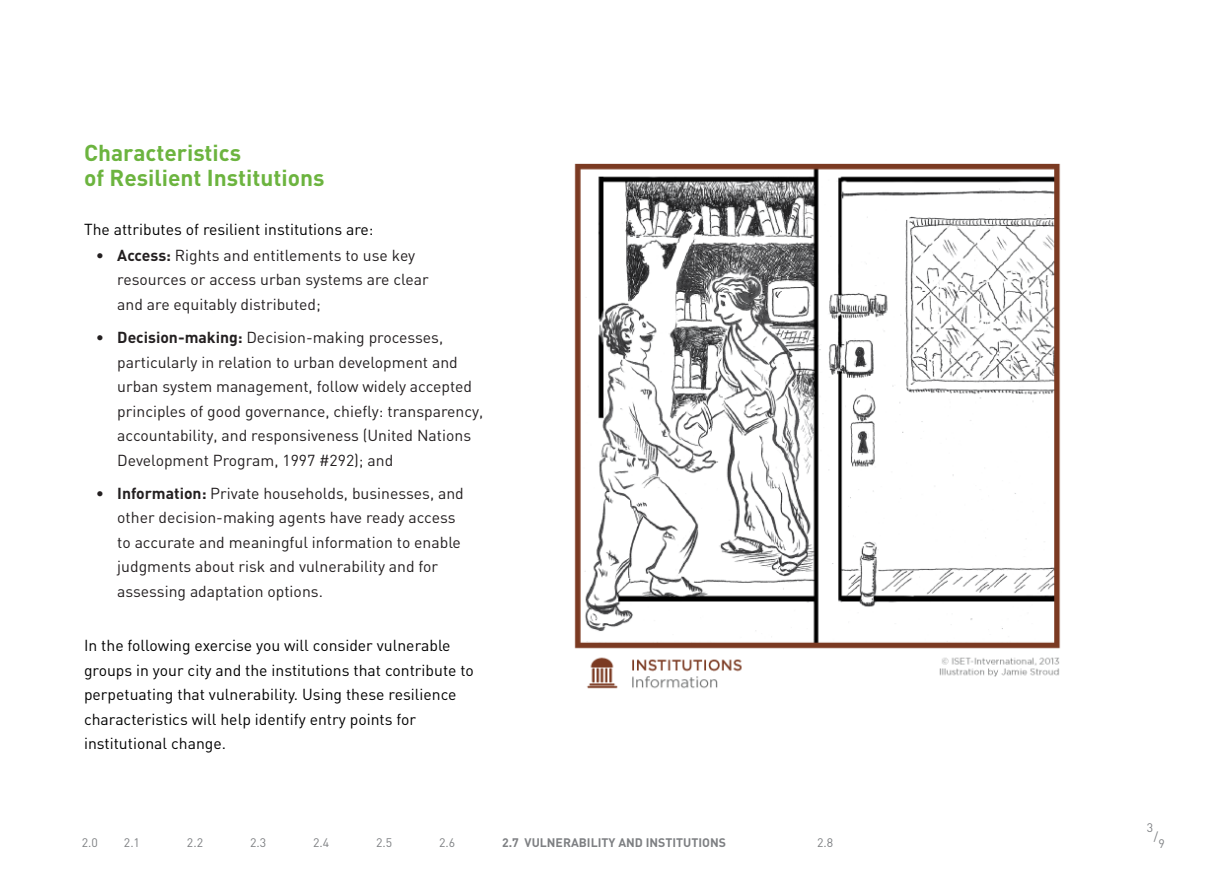
<style>
.page{position:relative;width:1229px;height:882px;background:#fff}
.page>*{position:absolute;margin:0;border:0;box-sizing:border-box;transform-origin:0 0}
.H1_in_text{font:700 22.75px/24.5px "DIN";color:#6cb43f}
.t1{font:15.75px/24.5px "DIN";color:#231f20}
.BODY{font:15.75px/24.5px "DIN";color:#000}
.t2{font:700 12.25px "DIN";color:#7e8083}
.t3{font:12.25px "DIN";color:#7e8083}
.s1{font-weight:700}
</style>
<div class="page">
<img style="left:574px;top:163px;width:487px;height:526px">
<p class="H1_in_text" style="left:84px;top:140px;width:242px">Characteristics<br>of Resilient Institutions</p>
<p class="BODY" style="left:84px;top:216px;width:291px">The attributes of resilient institutions are:</p>
<p class="t1" style="left:117px;top:243px;width:313px;text-indent:-21px"><span class="s1">• Access:</span> Rights and entitlements to use key resources or access urban systems are clear and are equitably distributed;</p>
<p class="t1" style="left:117px;top:325px;width:367px;text-indent:-21px"><span class="s1">• Decision-making:</span> Decision-making processes, particularly in relation to urban development and urban system management, follow widely accepted principles of good governance, chiefly: transparency, accountability, and responsiveness (United Nations Development Program, 1997 #292); and</p>
<p class="t1" style="left:117px;top:481px;width:348px;text-indent:-21px"><span class="s1">• Information:</span> Private households, businesses, and other decision-making agents have ready access to accurate and meaningful information to enable judgments about risk and vulnerability and for assessing adaptation options.</p>
<p class="BODY" style="left:84px;top:633px;width:391px">In the following exercise you will consider vulnerable groups in your city and the institutions that contribute to perpetuating that vulnerability. Using these resilience characteristics will help identify entry points for institutional change.</p>
<p class="t3" style="left:82px;top:835px;width:18px">2.0</p>
<p class="t3" style="left:124px;top:835px;width:18px">2.1</p>
<p class="t3" style="left:187px;top:835px;width:18px">2.2</p>
<p class="t3" style="left:250px;top:835px;width:18px">2.3</p>
<p class="t3" style="left:313px;top:835px;width:18px">2.4</p>
<p class="t3" style="left:376px;top:835px;width:18px">2.5</p>
<p class="t3" style="left:439px;top:835px;width:18px">2.6</p>
<p class="t2" style="left:502px;top:835px;width:225px">2.7 VULNERABILITY AND INSTITUTIONS</p>
<p class="t3" style="left:817px;top:835px;width:18px">2.8</p>
<p class="t3" style="left:1146px;top:820px;width:8px">3</p>
<p class="t3" style="left:1153px;top:828px;width:6px">/</p>
<p class="t3" style="left:1158px;top:835px;width:8px">9</p>
</div>
